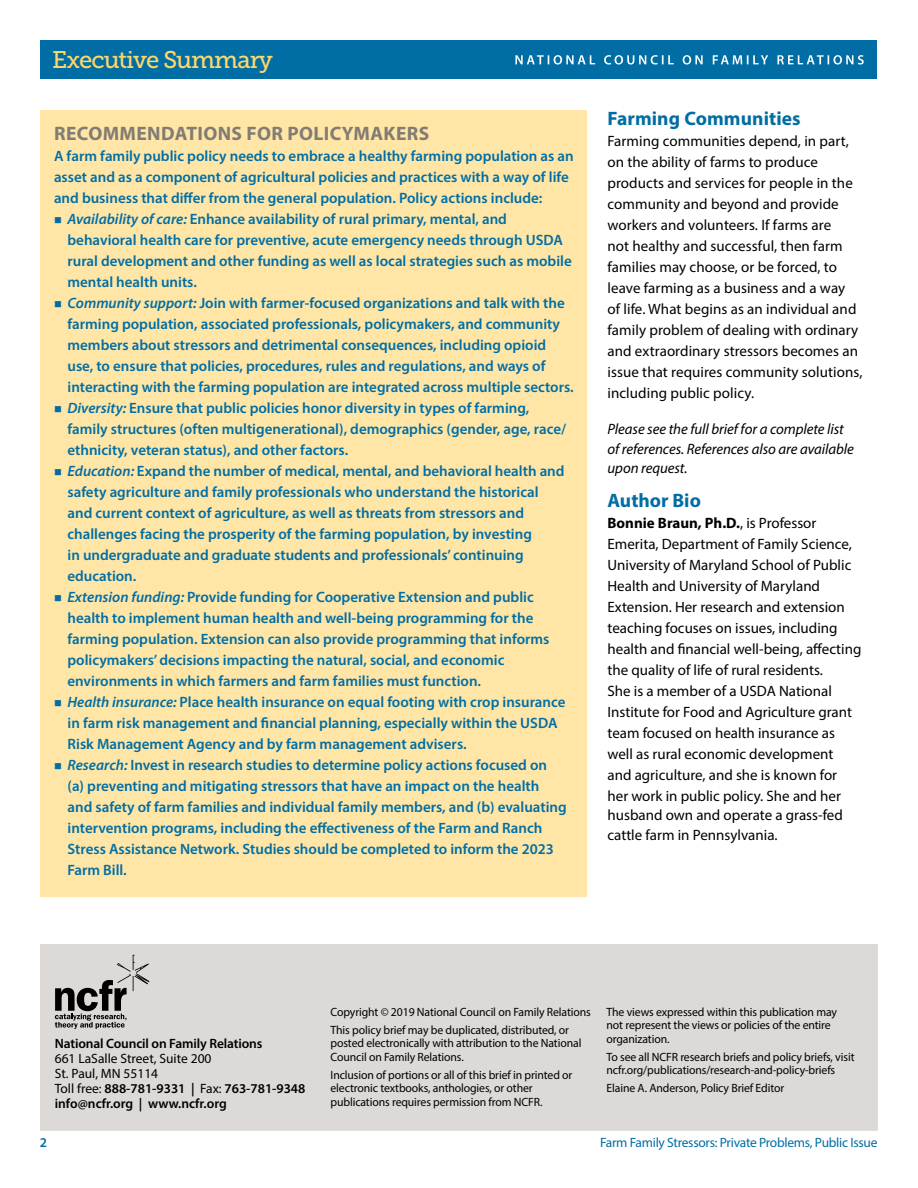
<style>
.page{position:relative;width:918px;height:1188px;background:#fff}
.page>*{position:absolute;margin:0;border:0;box-sizing:border-box;transform-origin:0 0}
.t1{font:24px "Museo Slab 500";letter-spacing:-.04em;color:#ffd668}
.t2{font:700 19.5px "Myriad Pro";letter-spacing:.02em;color:#827c72}
.t3{font:700 19.5px "Myriad Pro";letter-spacing:.005em;color:#006ea4}
.t4{font:600 15px/21px "Myriad Pro";color:#006ea4}
.t5{font:15px/21px "Myriad Pro";color:#000}
.t6{font:italic 15px/19.5px "Myriad Pro";letter-spacing:-.005em;color:#000}
.t7{font:13.5px/15px "Myriad Pro";color:#000}
.t8{font:13.5px "Myriad Pro";letter-spacing:-.02em;color:#006ea4}
.t9{font:600 13.5px "Myriad Pro";letter-spacing:-.01em;color:#000}
.t10{font:600 13.5px "Myriad Pro";color:#006ea4}
.t11{font:12px/13.5px "Myriad Pro";letter-spacing:-.01em;color:#000}
.s1{font-style:italic}
.s2{font-weight:700}
.s3{font-weight:600}
</style>
<div class="page">
<div style="left:40px;top:40px;width:838px;height:39px;background:#006ea4"></div>
<svg style="left:515px;top:55px;width:349px;height:10px"></svg>
<div style="left:40px;top:110px;width:547px;height:786px;background:#ffe6a7"></div>
<div style="left:40px;top:944px;width:838px;height:186px;background:#ddd9d6"></div>
<svg style="left:55px;top:955px;width:94px;height:74px"></svg>
<h1 class="t1" style="left:52px;top:46px;width:222px">Executive Summary</h1>
<h2 class="t2" style="left:54px;top:120px;width:377px">RECOMMENDATIONS FOR POLICYMAKERS</h2>
<p class="t4" style="left:54px;top:145px;width:521px">A farm family public policy needs to embrace a healthy farming population as an asset and as a component of agricultural policies and practices with a way of life and business that differ from the general population. Policy actions include:</p>
<p class="t4" style="left:68px;top:208px;width:506px;text-indent:-14px">■ <span class="s1">Availability of care:</span> Enhance availability of rural primary, mental, and behavioral health care for preventive, acute emergency needs through USDA rural development and other funding as well as local strategies such as mobile mental health units.</p>
<p class="t4" style="left:68px;top:292px;width:508px;text-indent:-14px">■ <span class="s1">Community support:</span> Join with farmer-focused organizations and talk with the farming population, associated professionals, policymakers, and community members about stressors and detrimental consequences, including opioid use, to ensure that policies, procedures, rules and regulations, and ways of interacting with the farming population are integrated across multiple sectors.</p>
<p class="t4" style="left:68px;top:397px;width:500px;text-indent:-14px">■ <span class="s1">Diversity:</span> Ensure that public policies honor diversity in types of farming, family structures (often multigenerational), demographics (gender, age, race/ ethnicity, veteran status), and other factors.</p>
<p class="t4" style="left:68px;top:460px;width:499px;text-indent:-14px">■ <span class="s1">Education:</span> Expand the number of medical, mental, and behavioral health and safety agriculture and family professionals who understand the historical and current context of agriculture, as well as threats from stressors and challenges facing the prosperity of the farming population, by investing<br>in undergraduate and graduate students and professionals’ continuing education.</p>
<p class="t4" style="left:68px;top:586px;width:483px;text-indent:-14px">■ <span class="s1">Extension funding:</span> Provide funding for Cooperative Extension and public health to implement human health and well-being programming for the farming population. Extension can also provide programming that informs policymakers’ decisions impacting the natural, social, and economic environments in which farmers and farm families must function.</p>
<p class="t4" style="left:68px;top:691px;width:500px;text-indent:-14px">■ <span class="s1">Health insurance:</span> Place health insurance on equal footing with crop insurance in farm risk management and financial planning, especially within the USDA<br>Risk Management Agency and by farm management advisers.</p>
<p class="t4" style="left:67px;top:754px;width:501px;text-indent:-13px">■ <span class="s1">Research:</span> Invest in research studies to determine policy actions focused on (a) preventing and mitigating stressors that have an impact on the health and safety of farm families and individual family members, and (b) evaluating intervention programs, including the effectiveness of the Farm and Ranch Stress Assistance Network. Studies should be completed to inform the 2023<br>Farm Bill.</p>
<h2 class="t3" style="left:608px;top:105px;width:195px">Farming Communities</h2>
<p class="t5" style="left:608px;top:130px;width:256px">Farming communities depend, in part, on the ability of farms to produce products and services for people in the community and beyond and provide workers and volunteers. If farms are<br>not healthy and successful, then farm families may choose, or be forced, to leave farming as a business and a way<br>of life. What begins as an individual and family problem of dealing with ordinary and extraordinary stressors becomes an issue that requires community solutions, including public policy.</p>
<p class="t6" style="left:608px;top:419px;width:248px">Please see the full brief for a complete list of references. References also are available upon request.</p>
<h2 class="t3" style="left:608px;top:488px;width:95px">Author Bio</h2>
<p class="t5" style="left:608px;top:512px;width:255px"><span class="s2">Bonnie Braun, Ph.D.</span>, is Professor Emerita, Department of Family Science, University of Maryland School of Public Health and University of Maryland Extension. Her research and extension teaching focuses on issues, including health and financial well-being, affecting the quality of life of rural residents.<br>She is a member of a USDA National Institute for Food and Agriculture grant team focused on health insurance as well as rural economic development<br>and agriculture, and she is known for her work in public policy. She and her</p>
<p class="t5" style="left:608px;top:805px;width:237px;line-height:19.5px">husband own and operate a grass-fed cattle farm in Pennsylvania.</p>
<p class="t9" style="left:55px;top:1035px;width:209px">National Council on Family Relations</p>
<p class="t7" style="left:55px;top:1050px;width:252px">661 LaSalle Street, Suite 200<br>St. Paul, MN 55114<br>Toll free: <span class="s3">888-781-9331 |</span> Fax: <span class="s3">763-781-9348 info@ncfr.org | www.ncfr.org</span></p>
<p class="t11" style="left:331px;top:1002px;width:262px;line-height:18px">Copyright © 2019 National Council on Family Relations<br>This policy brief may be duplicated, distributed, or</p>
<p class="t11" style="left:331px;top:1036px;width:252px">posted electronically with attribution to the National<br>Council on Family Relations.</p>
<p class="t11" style="left:331px;top:1068px;width:243px">Inclusion of portions or all of this brief in printed or electronic textbooks, anthologies, or other publications requires permission from NCFR.</p>
<p class="t11" style="left:607px;top:1005px;width:232px">The views expressed within this publication may not represent the views or policies of the entire organization.</p>
<p class="t11" style="left:607px;top:1050px;width:250px">To see all NCFR research briefs and policy briefs, visit ncfr.org/publications/research-and-policy-briefs</p>
<p class="t11" style="left:607px;top:1081px;width:179px">Elaine A. Anderson, Policy Brief Editor</p>
<p class="t10" style="left:40px;top:1134px;width:9px">2</p>
<p class="t8" style="left:600px;top:1134px;width:279px">Farm Family Stressors: Private Problems, Public Issue</p>
</div>
